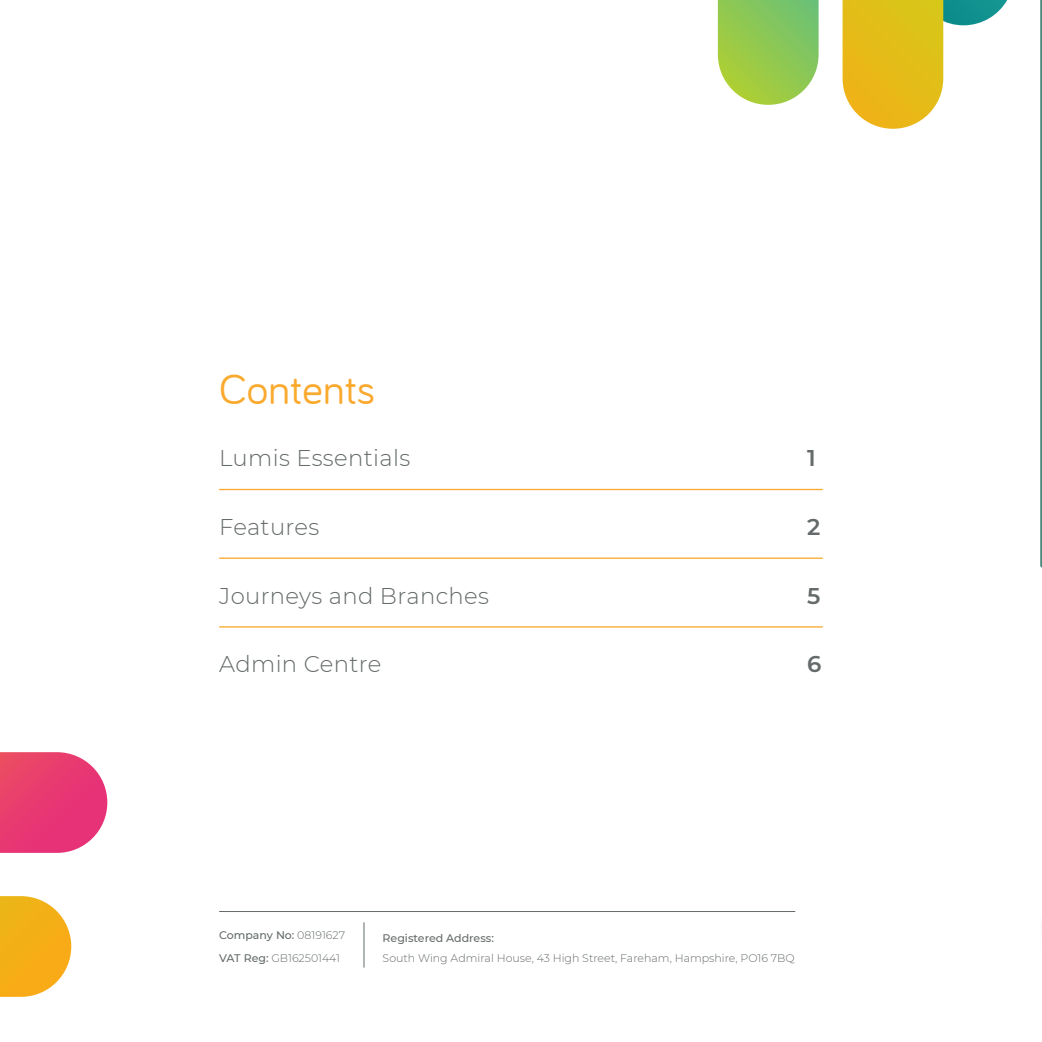
<style>
.page{position:relative;width:1042px;height:1042px;background:#fff}
.page>*{position:absolute;margin:0;border:0;box-sizing:border-box;transform-origin:0 0}
.t1{font:43.75px "Bariol";color:#f9a92d}
.t2{font:300 22.75px "Montserrat";letter-spacing:.015em;color:#656a6a}
.t3{font:600 22.75px "Montserrat";color:#656a6a}
.t4{font:300 11.03px/19.8px "Montserrat";color:#656a6a}
.t5{font:500 11.03px "Montserrat";color:#656a6a}
.s1{font-weight:300}
.s2{font-weight:500}
</style>
<div class="page">
<svg style="left:1040px;top:0;width:2px;height:482px"></svg>
<img style="left:1040px;top:482px;width:2px;height:86px">
<hr style="left:219px;top:911px;width:576px;height:1px;background:#656a6a">
<hr style="left:364px;top:922px;width:1px;height:45px;background:#656a6a">
<svg style="left:0;top:896px;width:71px;height:101px;background:#f5ba39"></svg>
<svg style="left:0;top:752px;width:107px;height:101px;background:#ea4d7f"></svg>
<svg style="left:842px;top:0;width:165px;height:129px"></svg>
<svg style="left:718px;top:0;width:100px;height:105px;background:#9acd63"></svg>
<hr style="left:219px;top:489px;width:604px;height:1px;background:#f9a92d">
<hr style="left:219px;top:557px;width:604px;height:2px;background:#f9a92d">
<hr style="left:219px;top:626px;width:604px;height:1px;background:#f9a92d">
<p class="t1" style="left:219px;top:365px;width:158px">Contents</p>
<p class="t2" style="left:219px;top:443px;width:193px">Lumis Essentials</p>
<p class="t3" style="left:807px;top:442px;width:10px">1</p>
<p class="t2" style="left:219px;top:511px;width:102px">Features</p>
<p class="t3" style="left:807px;top:511px;width:15px">2</p>
<p class="t2" style="left:219px;top:580px;width:271px">Journeys and Branches</p>
<p class="t3" style="left:807px;top:579px;width:15px">5</p>
<p class="t2" style="left:219px;top:649px;width:164px">Admin Centre</p>
<p class="t3" style="left:807px;top:648px;width:16px">6</p>
<p class="t5" style="left:219px;top:927px;width:127px">Company No: <span class="s1">08191627</span></p>
<p class="t4" style="left:219px;top:947px;width:122px"><span class="s2">VAT Reg:</span> GB162501441</p>
<p class="t4" style="left:383px;top:928px;width:414px"><span class="s2">Registered Address:<br></span>South Wing Admiral House, 43 High Street, Fareham, Hampshire, PO16 7BQ</p>
</div>
